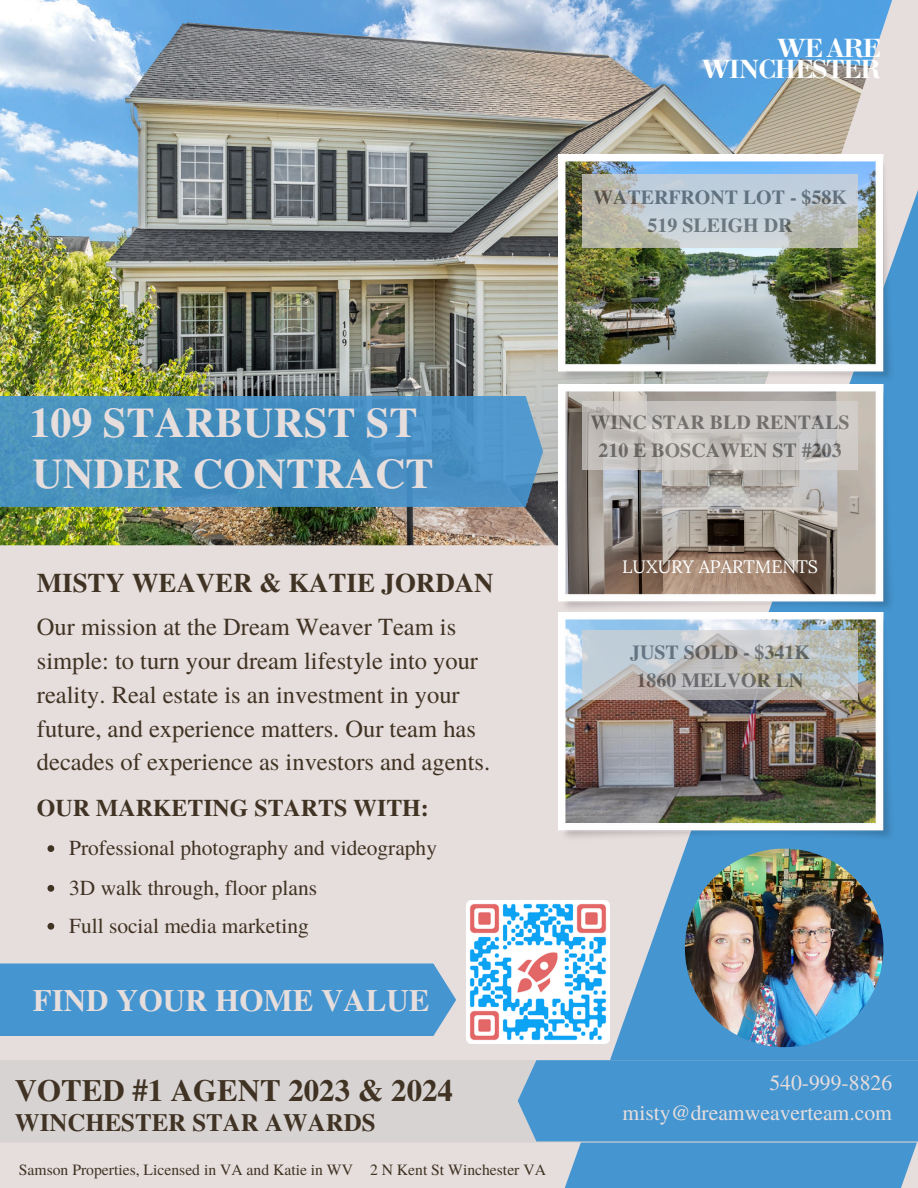
<style>
.page{position:relative;width:918px;height:1188px;background:#e6dddd}
.page>*{position:absolute;margin:0;border:0;box-sizing:border-box;transform-origin:0 0}
.t1{font:700 42px "Te X Gyre Termes";color:#e6dddd}
.t2{font:700 31.05px "Te X Gyre Termes";color:#e6dddd}
.t3{font:700 30.9px "Te X Gyre Termes";color:#403323}
.t4{font:700 27.75px/21.1px "Bodoni";letter-spacing:-.05em;color:#fff;text-align:right}
.t5{font:700 26.85px "Te X Gyre Termes";color:#403323}
.t6{font:700 24.9px "Te X Gyre Termes";color:#403323}
.t7{font:24.45px/33.9px "Te X Gyre Termes";color:#403323}
.t8{font:700 23.85px "Te X Gyre Termes";color:#403323}
.t9{font:21.6px "Te X Gyre Termes";color:#e6dddd}
.t10{font:21.45px "Te X Gyre Termes";color:#403323}
.t11{font:700 19.95px/28.2px "Te X Gyre Termes";color:#545454;text-align:center}
.t12{font:18px "Lora";color:#fff}
.t13{font:15.6px "Te X Gyre Termes";color:#403323}
</style>
<div class="page">
<svg style="left:491px;top:190px;width:427px;height:998px;fill:#4595d0"></svg>
<img style="left:0;top:0;width:891px;height:545px">
<svg style="left:0;top:396px;width:543px;height:111px;background:#4990c0"></svg>
<div style="left:0;top:1060px;width:918px;height:83px;background:#d8d3d3"></div>
<div style="left:518px;top:1060px;width:400px;height:81px;background:#4595d0"></div>
<img style="left:559px;top:155px;width:336px;height:687px">
<img style="left:565px;top:619px;width:311px;height:204px">
<img style="left:565px;top:390px;width:311px;height:204px">
<svg style="left:582px;top:402px;width:276px;height:68px;background:#c8c4c1"></svg>
<svg style="left:582px;top:175px;width:276px;height:73px;background:#bfc7c9"></svg>
<svg style="left:582px;top:631px;width:276px;height:69px;background:#bec0c1"></svg>
<div style="left:0;top:964px;width:456px;height:72px;background:#4595d0"></div>
<img style="left:467px;top:901px;width:142px;height:143px">
<svg style="left:48px;top:845px;width:6px;height:7px"></svg>
<img style="left:685px;top:849px;width:198px;height:198px;border-radius:50%">
<svg style="left:48px;top:885px;width:6px;height:7px"></svg>
<svg style="left:48px;top:923px;width:6px;height:7px"></svg>
<p class="t4" style="left:701px;top:38px;width:181px">WE ARE<br>WINCHESTER</p>
<p class="t11" style="left:593px;top:182px;width:255px">WATERFRONT LOT - $58K<br>519 SLEIGH DR</p>
<p class="t1" style="left:29px;top:390px;width:390px">109 STARBURST ST</p>
<p class="t1" style="left:33px;top:442px;width:402px">UNDER CONTRACT</p>
<p class="t5" style="left:37px;top:562px;width:458px">MISTY WEAVER &amp; KATIE JORDAN</p>
<h4 class="t7" style="left:37px;top:609px;width:455px">Our mission at the Dream Weaver Team is simple: to turn your dream lifestyle into your reality. Real estate is an investment in your future, and experience matters. Our team has decades of experience as investors and agents.</h4>
<p class="t8" style="left:37px;top:789px;width:393px">OUR MARKETING STARTS WITH:</p>
<h1 class="t10" style="left:69px;top:833px;width:369px">Professional photography and videography</h1>
<h3 class="t10" style="left:69px;top:872px;width:249px">3D walk through, floor plans</h3>
<h5 class="t10" style="left:69px;top:910px;width:241px">Full social media marketing</h5>
<p class="t2" style="left:33px;top:976px;width:398px">FIND YOUR HOME VALUE</p>
<p class="t3" style="left:15px;top:1066px;width:440px">VOTED #1 AGENT 2023 &amp; 2024</p>
<p class="t6" style="left:15px;top:1103px;width:362px">WINCHESTER STAR AWARDS</p>
<p class="t13" style="left:19px;top:1158px;width:336px">Samson Properties, Licensed in VA and Katie in WV</p>
<p class="t13" style="left:370px;top:1158px;width:177px">2 N Kent St Winchester VA</p>
<p class="t11" style="left:590px;top:407px;width:261px">WINC STAR BLD RENTALS<br>210 E BOSCAWEN ST #203</p>
<h6 class="t12" style="left:622px;top:555px;width:198px">LUXURY APARTMENTS</h6>
<p class="t11" style="left:630px;top:637px;width:181px">JUST SOLD - $341K<br>1860 MELVOR LN</p>
<p class="t9" style="left:769px;top:1068px;width:124px">540-999-8826</p>
<p class="t9" style="left:623px;top:1097px;width:271px">misty@dreamweaverteam.com</p>
</div>
